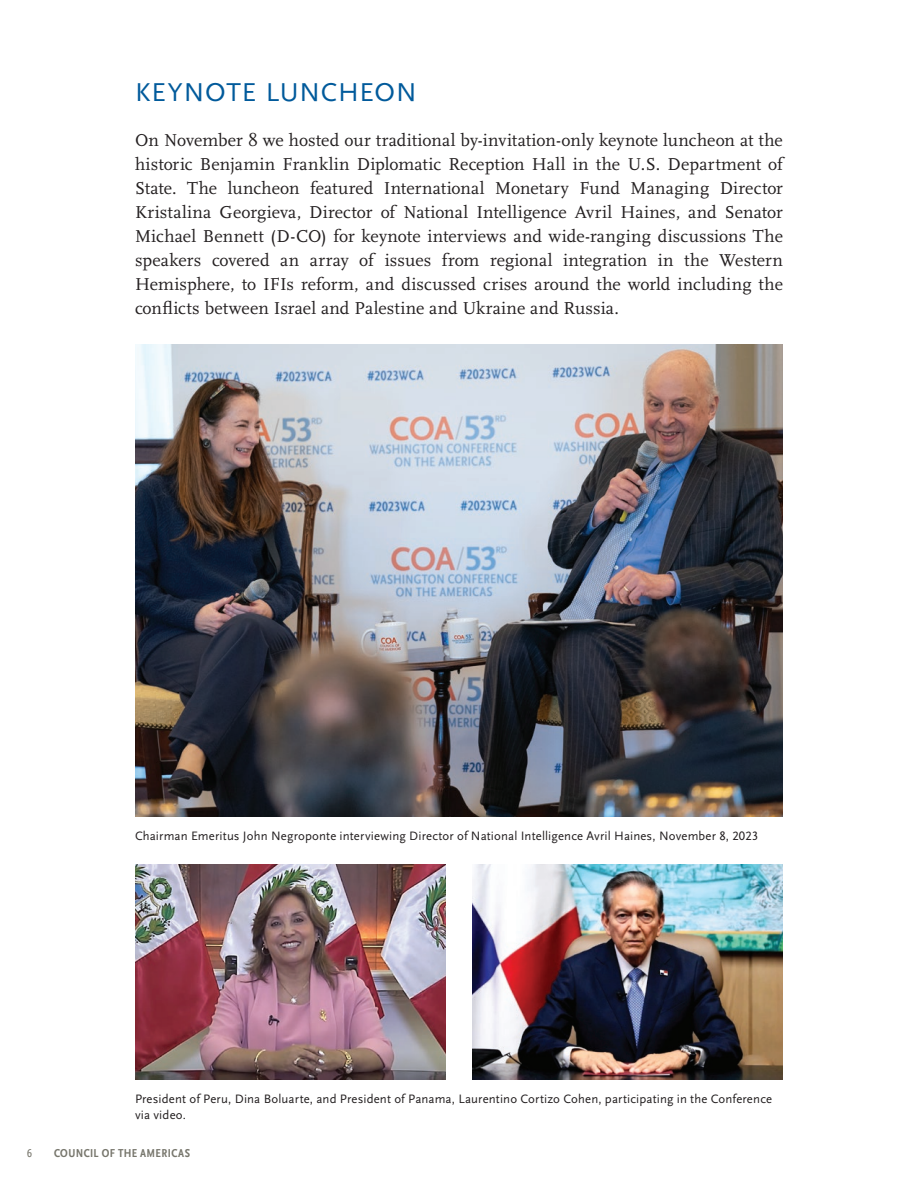
<style>
.page{position:relative;width:918px;height:1188px;background:#fff}
.page>*{position:absolute;margin:0;border:0;box-sizing:border-box;transform-origin:0 0}
.t1{font:27px "Scala Sans Pro";letter-spacing:.035em;color:#015a9b}
.t2{font:18px/24px "Scala Pro";letter-spacing:.005em;color:#231f20;text-align:justify}
.t3{font:12.75px/15.8px "Scala Sans Pro";letter-spacing:.01em;color:#231f20}
.t4{font:700 condensed 12px "Scala Sans Pro";letter-spacing:.03em;color:#78776d}
.t5{font:condensed 12px "Scala Sans Pro";color:#78776d}
</style>
<div class="page">
<img style="left:135px;top:344px;width:648px;height:473px">
<img style="left:472px;top:864px;width:311px;height:216px">
<img style="left:135px;top:864px;width:311px;height:216px">
<h1 class="t1" style="left:135px;top:75px;width:283px">KEYNOTE LUNCHEON</h1>
<p class="t2" style="left:135px;top:128px;width:650px">On November 8 we hosted our traditional by-invitation-only keynote luncheon at the historic Benjamin Franklin Diplomatic Reception Hall in the U.S. Department of State. The luncheon featured International Monetary Fund Managing Director Kristalina Georgieva, Director of National Intelligence Avril Haines, and Senator Michael Bennett (D-CO) for keynote interviews and wide-ranging discussions The speakers covered an array of issues from regional integration in the Western Hemisphere, to IFIs reform, and discussed crises around the world including the conflicts between Israel and Palestine and Ukraine and Russia.</p>
<p class="t3" style="left:135px;top:827px;width:625px">Chairman Emeritus John Negroponte interviewing Director of National Intelligence Avril Haines, November 8, 2023</p>
<p class="t3" style="left:135px;top:1091px;width:639px">President of Peru, Dina Boluarte, and President of Panama, Laurentino Cortizo Cohen, participating in the Conference via video.</p>
<p class="t5" style="left:27px;top:1145px;width:6px">6</p>
<p class="t4" style="left:54px;top:1145px;width:138px">COUNCIL OF THE AMERICAS</p>
</div>
